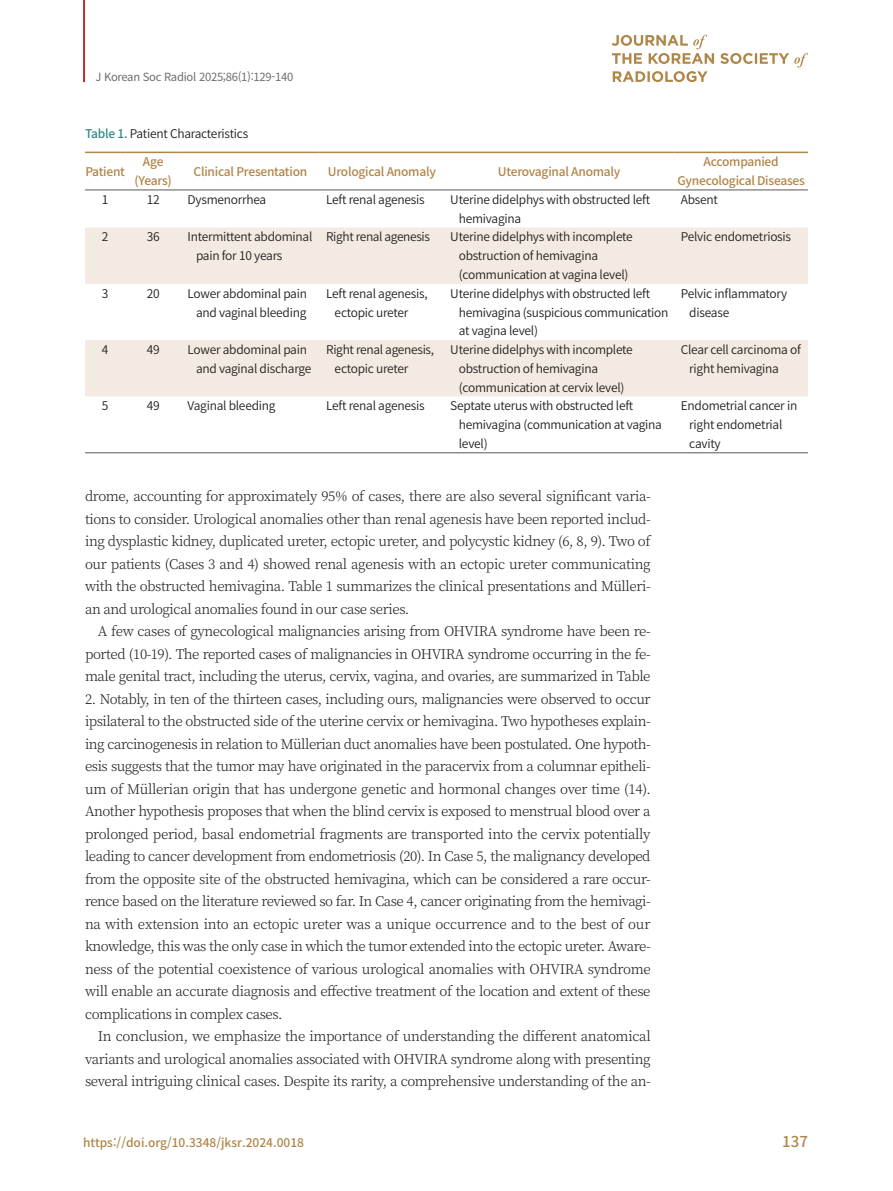
<style>
.page{position:relative;width:893px;height:1191px;background:#fff}
.page>*{position:absolute;margin:0;border:0;box-sizing:border-box;transform-origin:0 0}
.t1{font:500 15px "Noto Sans CJ Kkr";color:#b08548}
.영문본문{font:300 13.5px/22.5px "Noto Serif CJ Kkr";letter-spacing:-.03em;color:#231f20;text-align:justify}
.표본문{font:600 12px/18.8px "Noto Sans CJ Kkr";letter-spacing:-.02em;color:#231f20}
.표본문-2{font:500 12px/18.8px "Noto Sans CJ Kkr";letter-spacing:-.02em;color:#b08548;text-align:center}
.표본문-3{font:500 12px "Noto Sans CJ Kkr";color:#b08548}
.표제목{font:600 12px "Noto Sans CJ Kkr";letter-spacing:-.02em;color:#231f20}
.t2{font:11.25px "Noto Sans CJ Kkr";letter-spacing:-.025em;color:#6c6d70}
.s1{font-weight:500;color:#328886}
</style>
<div class="page">
<hr style="left:83px;top:0;width:2px;height:82px;background:#c8242b">
<svg style="left:612px;top:35px;width:196px;height:47px"></svg>
<svg style="left:85px;top:227px;width:723px;height:169px;fill:#f3ebe1"></svg>
<hr style="left:85px;top:152px;width:40px;height:1px;background:#b08548">
<hr style="left:125px;top:152px;width:56px;height:1px;background:#b08548">
<hr style="left:181px;top:152px;width:139px;height:1px;background:#b08548">
<hr style="left:320px;top:152px;width:124px;height:1px;background:#b08548">
<hr style="left:444px;top:152px;width:230px;height:1px;background:#b08548">
<hr style="left:674px;top:152px;width:134px;height:1px;background:#b08548">
<hr style="left:85px;top:190px;width:40px;height:1px;background:#57585a">
<hr style="left:125px;top:190px;width:56px;height:1px;background:#57585a">
<hr style="left:181px;top:190px;width:139px;height:1px;background:#57585a">
<hr style="left:320px;top:190px;width:124px;height:1px;background:#57585a">
<hr style="left:444px;top:190px;width:230px;height:1px;background:#57585a">
<hr style="left:674px;top:190px;width:134px;height:1px;background:#57585a">
<hr style="left:85px;top:452px;width:40px;height:1px;background:#57585a">
<hr style="left:125px;top:452px;width:56px;height:1px;background:#57585a">
<hr style="left:181px;top:452px;width:139px;height:1px;background:#57585a">
<hr style="left:320px;top:452px;width:124px;height:1px;background:#57585a">
<hr style="left:444px;top:452px;width:230px;height:1px;background:#57585a">
<hr style="left:674px;top:452px;width:134px;height:1px;background:#57585a">
<p class="t2" style="left:96px;top:70px;width:199px">J Korean Soc Radiol 2025;86(1):129-140</p>
<p class="표제목" style="left:85px;top:127px;width:165px"><span class="s1">Table 1.</span> Patient Characteristics</p>
<p class="표본문-2" style="left:85px;top:162px;width:41px">Patient</p>
<p class="표본문-2" style="left:135px;top:153px;width:39px">Age (Years)</p>
<p class="표본문-2" style="left:194px;top:162px;width:115px">Clinical Presentation</p>
<p class="표본문-2" style="left:328px;top:162px;width:110px">Urological Anomaly</p>
<p class="표본문-2" style="left:498px;top:162px;width:124px">Uterovaginal Anomaly</p>
<p class="표본문-2" style="left:677px;top:153px;width:129px">Accompanied<br>Gynecological Diseases</p>
<p class="표본문" style="left:102px;top:190px;width:8px">1</p>
<p class="표본문" style="left:147px;top:190px;width:14px">12</p>
<p class="표본문" style="left:188px;top:190px;width:80px">Dysmenorrhea</p>
<p class="표본문" style="left:326px;top:190px;width:100px">Left renal agenesis</p>
<p class="표본문" style="left:459px;top:190px;width:193px;text-indent:-9px">Uterine didelphys with obstructed left hemivagina</p>
<p class="표본문" style="left:681px;top:190px;width:39px">Absent</p>
<p class="표본문" style="left:102px;top:228px;width:8px">2</p>
<p class="표본문" style="left:147px;top:228px;width:14px">36</p>
<p class="표본문" style="left:196px;top:228px;width:118px;text-indent:-9px">Intermittent abdominal pain for 10 years</p>
<p class="표본문" style="left:326px;top:228px;width:105px">Right renal agenesis</p>
<p class="표본문" style="left:459px;top:228px;width:176px;text-indent:-9px">Uterine didelphys with incomplete obstruction of hemivagina (communication at vagina level)</p>
<p class="표본문" style="left:681px;top:228px;width:112px">Pelvic endometriosis</p>
<p class="표본문" style="left:102px;top:284px;width:8px">3</p>
<p class="표본문" style="left:147px;top:284px;width:14px">20</p>
<p class="표본문" style="left:188px;top:284px;width:121px;text-align:right">Lower abdominal pain and vaginal bleeding</p>
<p class="표본문" style="left:335px;top:284px;width:94px;text-indent:-9px">Left renal agenesis, ectopic ureter</p>
<p class="표본문" style="left:459px;top:284px;width:211px;text-indent:-9px">Uterine didelphys with obstructed left hemivagina (suspicious communication at vagina level)</p>
<p class="표본문" style="left:689px;top:284px;width:100px;text-indent:-9px">Pelvic inflammatory disease</p>
<p class="표본문" style="left:102px;top:340px;width:8px">4</p>
<p class="표본문" style="left:147px;top:340px;width:14px">49</p>
<p class="표본문" style="left:196px;top:340px;width:117px;text-indent:-9px">Lower abdominal pain and vaginal discharge</p>
<p class="표본문" style="left:335px;top:340px;width:101px;text-indent:-9px">Right renal agenesis, ectopic ureter</p>
<p class="표본문" style="left:459px;top:340px;width:176px;text-indent:-9px">Uterine didelphys with incomplete obstruction of hemivagina (communication at cervix level)</p>
<p class="표본문" style="left:689px;top:340px;width:113px;text-indent:-9px">Clear cell carcinoma of right hemivagina</p>
<p class="표본문" style="left:102px;top:397px;width:8px">5</p>
<p class="표본문" style="left:147px;top:397px;width:14px">49</p>
<p class="표본문" style="left:188px;top:397px;width:89px">Vaginal bleeding</p>
<p class="표본문" style="left:326px;top:397px;width:100px">Left renal agenesis</p>
<p class="표본문" style="left:459px;top:397px;width:205px;text-indent:-9px">Septate uterus with obstructed left hemivagina (communication at vagina level)</p>
<p class="표본문" style="left:689px;top:397px;width:109px;text-indent:-9px">Endometrial cancer in right endometrial cavity</p>
<p class="영문본문" style="left:85px;top:485px;width:567px">drome, accounting for approximately 95% of cases, there are also several significant varia&shy;tions to consider. Urological anomalies other than renal agenesis have been reported includ&shy;ing dysplastic kidney, duplicated ureter, ectopic ureter, and polycystic kidney (6, 8, 9). Two of our patients (Cases 3 and 4) showed renal agenesis with an ectopic ureter communicating with the obstructed hemivagina. Table 1 summarizes the clinical presentations and Mülleri&shy;an and urological anomalies found in our case series.</p>
<p class="영문본문" style="left:85px;top:620px;width:567px;text-indent:13px">A few cases of gynecological malignancies arising from OHVIRA syndrome have been re&shy;ported (10-19). The reported cases of malignancies in OHVIRA syndrome occurring in the fe&shy;male genital tract, including the uterus, cervix, vagina, and ovaries, are summarized in Table</p>
<p class="영문본문" style="left:85px;top:687px;width:567px">2. Notably, in ten of the thirteen cases, including ours, malignancies were observed to occur ipsilateral to the obstructed side of the uterine cervix or hemivagina. Two hypotheses explain&shy;ing carcinogenesis in relation to Müllerian duct anomalies have been postulated. One hypoth&shy;esis suggests that the tumor may have originated in the paracervix from a columnar epitheli&shy;um of Müllerian origin that has undergone genetic and hormonal changes over time (14).<br>Another hypothesis proposes that when the blind cervix is exposed to menstrual blood over a prolonged period, basal endometrial fragments are transported into the cervix potentially leading to cancer development from endometriosis (20). In Case 5, the malignancy developed from the opposite site of the obstructed hemivagina, which can be considered a rare occur&shy;rence based on the literature reviewed so far. In Case 4, cancer originating from the hemivagi&shy;na with extension into an ectopic ureter was a unique occurrence and to the best of our knowledge, this was the only case in which the tumor extended into the ectopic ureter. Aware&shy;ness of the potential coexistence of various urological anomalies with OHVIRA syndrome will enable an accurate diagnosis and effective treatment of the location and extent of these complications in complex cases.</p>
<p class="영문본문" style="left:85px;top:1025px;width:567px;text-indent:13px">In conclusion, we emphasize the importance of understanding the different anatomical variants and urological anomalies associated with OHVIRA syndrome along with presenting several intriguing clinical cases. Despite its rarity, a comprehensive understanding of the an-</p>
<p class="표본문-3" style="left:83px;top:1135px;width:222px">https://doi.org/10.3348/jksr.2024.0018</p>
<p class="t1" style="left:782px;top:1132px;width:27px">137</p>
</div>
